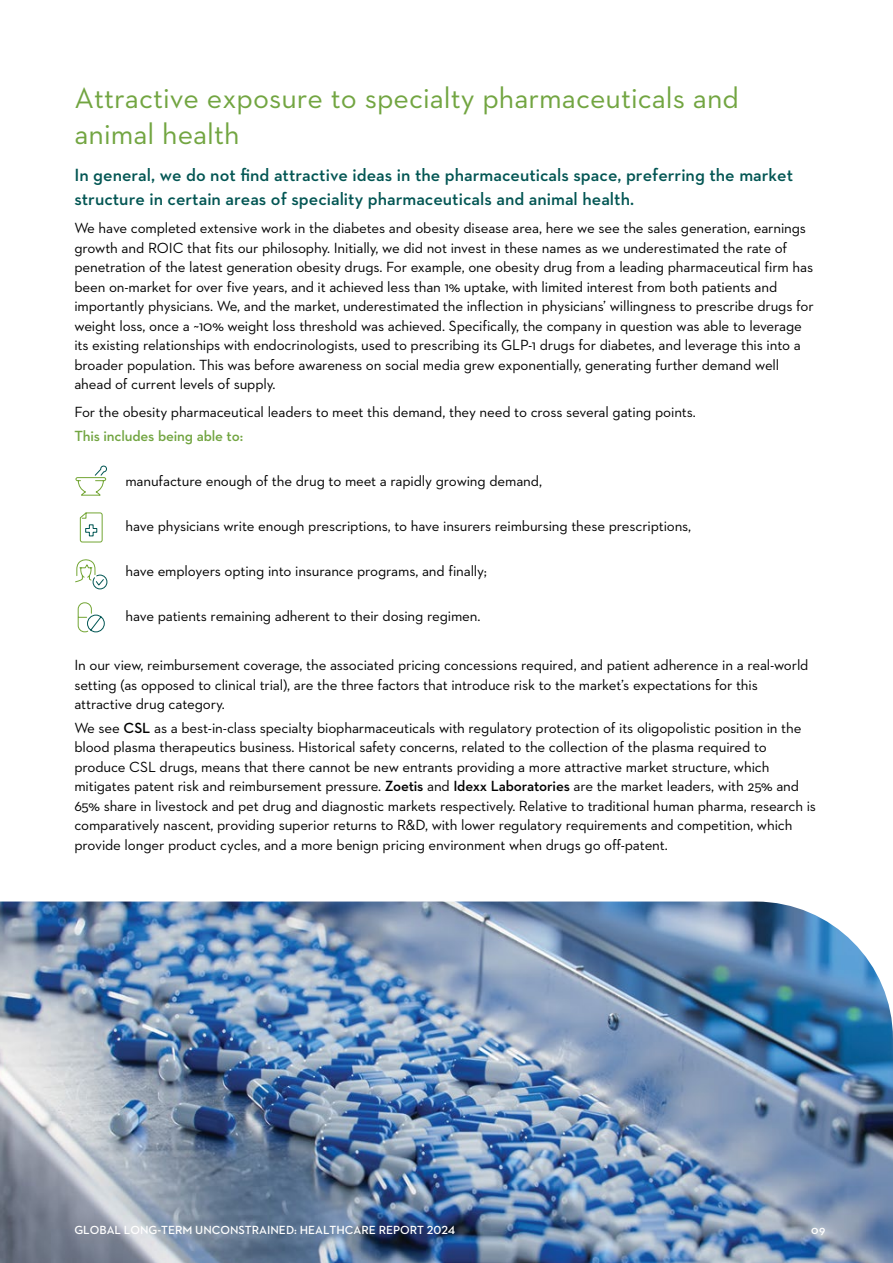
<style>
.page{position:relative;width:893px;height:1263px;background:#fff}
.page>*{position:absolute;margin:0;border:0;box-sizing:border-box;transform-origin:0 0}
.t1{font:30px/36px "Neutraface 2 Text";color:#72a541}
.t2{font:600 18px/24px "Neutraface 2 Text";color:#025553}
.t3{font:15px/19.5px "Neutraface 2 Text";letter-spacing:-.01em;color:#000}
.t4{font:600 15px "Neutraface 2 Text";letter-spacing:-.01em;color:#72a541}
.t5{font:600 12px "Neutraface 2 Text";color:#fff}
.s1{font-weight:600}
</style>
<div class="page">
<img style="left:0;top:901px;width:893px;height:362px">
<svg style="left:75px;top:466px;width:32px;height:124px"></svg>
<svg style="left:77px;top:602px;width:28px;height:30px"></svg>
<h1 class="t1" style="left:74px;top:80px;width:666px">Attractive exposure to specialty pharmaceuticals and animal health</h1>
<p class="t2" style="left:74px;top:163px;width:720px">In general, we do not find attractive ideas in the pharmaceuticals space, preferring the market structure in certain areas of speciality pharmaceuticals and animal health.</p>
<p class="t3" style="left:74px;top:218px;width:741px">We have completed extensive work in the diabetes and obesity disease area, here we see the sales generation, earnings growth and ROIC that fits our philosophy. Initially, we did not invest in these names as we underestimated the rate of penetration of the latest generation obesity drugs. For example, one obesity drug from a leading pharmaceutical firm has been on-market for over five years, and it achieved less than 1% uptake, with limited interest from both patients and importantly physicians. We, and the market, underestimated the inflection in physicians’ willingness to prescribe drugs for weight loss, once a ~10% weight loss threshold was achieved. Specifically, the company in question was able to leverage its existing relationships with endocrinologists, used to prescribing its GLP-1 drugs for diabetes, and leverage this into a broader population. This was before awareness on social media grew exponentially, generating further demand well ahead of current levels of supply.</p>
<p class="t3" style="left:74px;top:402px;width:623px">For the obesity pharmaceutical leaders to meet this demand, they need to cross several gating points.</p>
<p class="t4" style="left:74px;top:426px;width:170px">This includes being able to:</p>
<p class="t3" style="left:125px;top:471px;width:418px">manufacture enough of the drug to meet a rapidly growing demand,</p>
<p class="t3" style="left:125px;top:516px;width:567px">have physicians write enough prescriptions, to have insurers reimbursing these prescriptions,</p>
<p class="t3" style="left:125px;top:561px;width:363px">have employers opting into insurance programs, and finally;</p>
<p class="t3" style="left:125px;top:606px;width:357px">have patients remaining adherent to their dosing regimen.</p>
<p class="t3" style="left:74px;top:655px;width:736px">In our view, reimbursement coverage, the associated pricing concessions required, and patient adherence in a real-world setting (as opposed to clinical trial), are the three factors that introduce risk to the market’s expectations for this attractive drug category.</p>
<p class="t3" style="left:74px;top:718px;width:743px">We see <span class="s1">CSL</span> as a best-in-class specialty biopharmaceuticals with regulatory protection of its oligopolistic position in the blood plasma therapeutics business. Historical safety concerns, related to the collection of the plasma required to produce CSL drugs, means that there cannot be new entrants providing a more attractive market structure, which mitigates patent risk and reimbursement pressure. <span class="s1">Zoetis</span> and <span class="s1">Idexx Laboratories</span> are the market leaders, with 25% and 65% share in livestock and pet drug and diagnostic markets respectively. Relative to traditional human pharma, research is comparatively nascent, providing superior returns to R&amp;D, with lower regulatory requirements and competition, which provide longer product cycles, and a more benign pricing environment when drugs go off-patent.</p>
<p class="t5" style="left:74px;top:1222px;width:382px">GLOBAL LONG-TERM UNCONSTRAINED: HEALTHCARE REPORT 2024</p>
<p class="t5" style="left:811px;top:1222px;width:16px">09</p>
</div>
